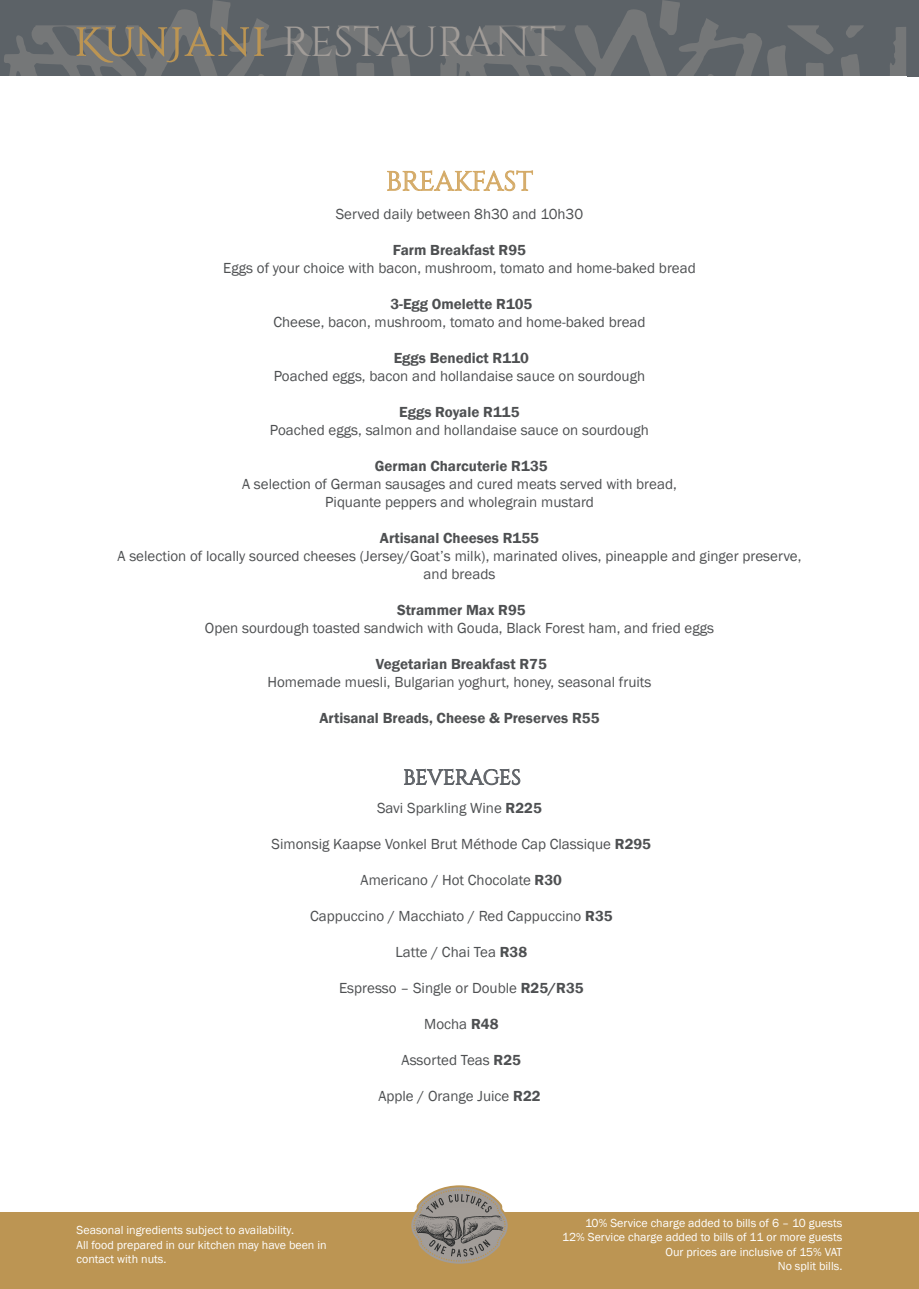
<style>
.page{position:relative;width:919px;height:1289px;background:#fff}
.page>*{position:absolute;margin:0;border:0;box-sizing:border-box;transform-origin:0 0}
.t1{font:42px "Cinzel";letter-spacing:-.015em;color:#a19c98}
.Heading_2{font:27px "Cinzel";color:#d4aa67}
.Heading_3{font:21px "Cinzel";letter-spacing:-.01em;color:#5e6267}
.t2{font:15px "Franklin Gothic";color:#4e5052}
.t3{font:600 15px "Franklin Gothic";color:#4e5052}
.t4{font:12px "Franklin Gothic";color:#fff}
.s1{font-weight:600}
</style>
<div class="page">
<svg style="left:0;top:0;width:906px;height:76px;background:#63686b"></svg>
<svg style="left:77px;top:27px;width:187px;height:36px;background:#7a7569"></svg>
<div style="left:0;top:1212px;width:918px;height:76px;background:#bc9553"></div>
<svg style="left:411px;top:1185px;width:97px;height:79px"></svg>
<svg style="left:387px;top:170px;width:146px;height:21px"></svg>
<svg style="left:404px;top:768px;width:116px;height:17px"></svg>
<p class="t1" style="left:282px;top:18px;width:275px">RESTAURANT</p>
<p class="Heading_2" style="left:386px;top:166px;width:149px">BREAKFAST</p>
<p class="t2" style="left:336px;top:205px;width:249px">Served daily between 8h30 and 10h30</p>
<p class="t3" style="left:393px;top:241px;width:135px">Farm Breakfast R95</p>
<p class="t2" style="left:223px;top:259px;width:474px">Eggs of your choice with bacon, mushroom, tomato and home-baked bread</p>
<p class="t3" style="left:390px;top:295px;width:143px">3-Egg Omelette R105</p>
<p class="t2" style="left:273px;top:313px;width:373px">Cheese, bacon, mushroom, tomato and home-baked bread</p>
<p class="t3" style="left:394px;top:349px;width:137px">Eggs Benedict R110</p>
<p class="t2" style="left:274px;top:367px;width:373px">Poached eggs, bacon and hollandaise sauce on sourdough</p>
<p class="t3" style="left:399px;top:403px;width:122px">Eggs Royale R115</p>
<p class="t2" style="left:270px;top:421px;width:380px">Poached eggs, salmon and hollandaise sauce on sourdough</p>
<p class="t3" style="left:375px;top:457px;width:174px">German Charcuterie R135</p>
<p class="t2" style="left:242px;top:475px;width:436px">A selection of German sausages and cured meats served with bread,</p>
<p class="t2" style="left:325px;top:493px;width:270px">Piquante peppers and wholegrain mustard</p>
<p class="t3" style="left:380px;top:529px;width:161px">Artisanal Cheeses R155</p>
<p class="t2" style="left:117px;top:547px;width:685px">A selection of locally sourced cheeses (Jersey/Goat’s milk), marinated olives, pineapple and ginger preserve,</p>
<p class="t2" style="left:423px;top:565px;width:73px">and breads</p>
<p class="t3" style="left:397px;top:601px;width:130px">Strammer Max R95</p>
<p class="t2" style="left:205px;top:619px;width:510px">Open sourdough toasted sandwich with Gouda, Black Forest ham, and fried eggs</p>
<p class="t3" style="left:376px;top:655px;width:172px">Vegetarian Breakfast R75</p>
<p class="t2" style="left:267px;top:673px;width:385px">Homemade muesli, Bulgarian yoghurt, honey, seasonal fruits</p>
<p class="t3" style="left:319px;top:709px;width:281px">Artisanal Breads, Cheese &amp; Preserves R55</p>
<p class="Heading_3" style="left:403px;top:765px;width:119px">BEVERAGES</p>
<p class="t2" style="left:377px;top:798px;width:166px">Savi Sparkling Wine <span class="s1">R225</span></p>
<p class="t2" style="left:271px;top:834px;width:381px">Simonsig Kaapse Vonkel Brut Méthode Cap Classique <span class="s1">R295</span></p>
<p class="t2" style="left:360px;top:870px;width:203px">Americano / Hot Chocolate <span class="s1">R30</span></p>
<p class="t2" style="left:310px;top:906px;width:304px">Cappuccino / Macchiato / Red Cappuccino <span class="s1">R35</span></p>
<p class="t2" style="left:395px;top:942px;width:133px">Latte / Chai Tea <span class="s1">R38</span></p>
<p class="t2" style="left:339px;top:978px;width:246px">Espresso – Single or Double <span class="s1">R25/R35</span></p>
<p class="t2" style="left:424px;top:1014px;width:76px">Mocha <span class="s1">R48</span></p>
<p class="t2" style="left:401px;top:1050px;width:121px">Assorted Teas <span class="s1">R25</span></p>
<p class="t2" style="left:378px;top:1086px;width:164px">Apple / Orange Juice <span class="s1">R22</span></p>
<p class="t4" style="left:77px;top:1222px;width:219px">Seasonal ingredients subject to availability.</p>
<p class="t4" style="left:77px;top:1236px;width:252px">All food prepared in our kitchen may have been in</p>
<p class="t4" style="left:77px;top:1251px;width:91px">contact with nuts.</p>
<p class="t4" style="left:585px;top:1215px;width:259px">10% Service charge added to bills of 6 – 10 guests</p>
<p class="t4" style="left:562px;top:1229px;width:282px">12% Service charge added to bills of 11 or more guests</p>
<p class="t4" style="left:665px;top:1244px;width:178px">Our prices are inclusive of 15% VAT</p>
<p class="t4" style="left:777px;top:1258px;width:66px">No split bills.</p>
</div>
